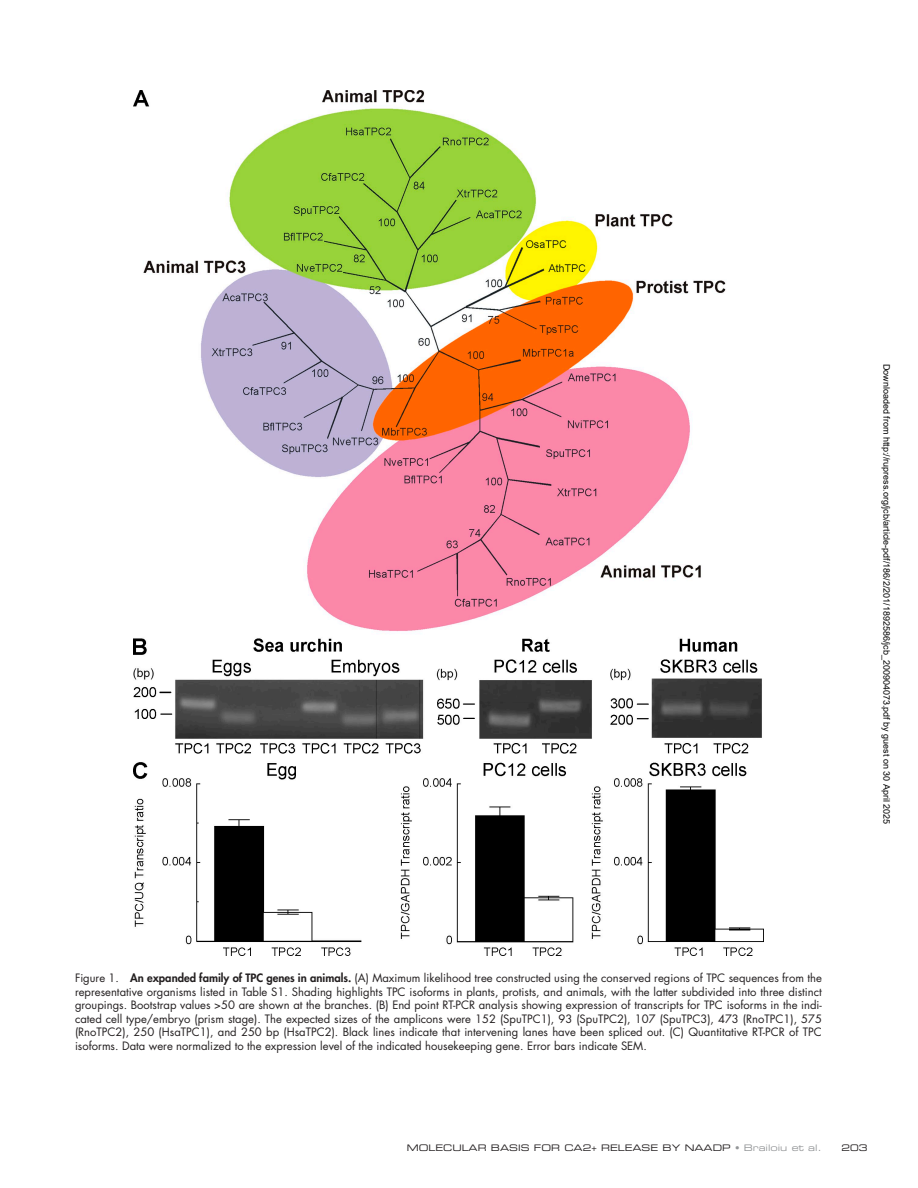
<style>
.page{position:relative;width:918px;height:1188px;background:#fff}
.page>*{position:absolute;margin:0;border:0;box-sizing:border-box;transform-origin:0 0}
.t1{font:11.25px/13.5px "Futura Std";color:#231f20;text-align:justify}
.t2{font:9px "Arial";color:#000}
.t3{font:9px "Eurostile LT Std Ex 2";color:#231f20}
.s1{font-weight:800}
.s2{color:#949698}
</style>
<div class="page">
<img style="left:134px;top:90px;width:630px;height:865px">
<p class="t2" style="left:890px;top:364px;width:462px;rotate:90deg">Downloaded from http://rupress.org/jcb/article-pdf/186/2/201/1892586/jcb_200904073.pdf by guest on 30 April 2025</p>
<p class="t1" style="left:75px;top:972px;width:749px">Figure 1. <span class="s1">An expanded family of TPC genes in animals.</span> (A) Maximum likelihood tree constructed using the conserved regions of TPC sequences from the representative organisms listed in Table S1. Shading highlights TPC isoforms in plants, protists, and animals, with the latter subdivided into three distinct groupings. Bootstrap values &gt;50 are shown at the branches. (B) End point RT-PCR analysis showing expression of transcripts for TPC isoforms in the indi&shy;cated cell type/embryo (prism stage). The expected sizes of the amplicons were 152 (SpuTPC1), 93 (SpuTPC2), 107 (SpuTPC3), 473 (RnoTPC1), 575 (RnoTPC2), 250 (HsaTPC1), and 250 bp (HsaTPC2). Black lines indicate that intervening lanes have been spliced out. (C) Quantitative RT-PCR of TPC isoforms. Data were normalized to the expression level of the indicated housekeeping gene. Error bars indicate SEM.</p>
<p class="t3" style="left:407px;top:1142px;width:417px">MOLECULAR BASIS FOR CA2+ RELEASE BY NAADP <span class="s2">• Brailoiu et al.</span></p>
<p class="t3" style="left:842px;top:1142px;width:28px">203</p>
</div>
